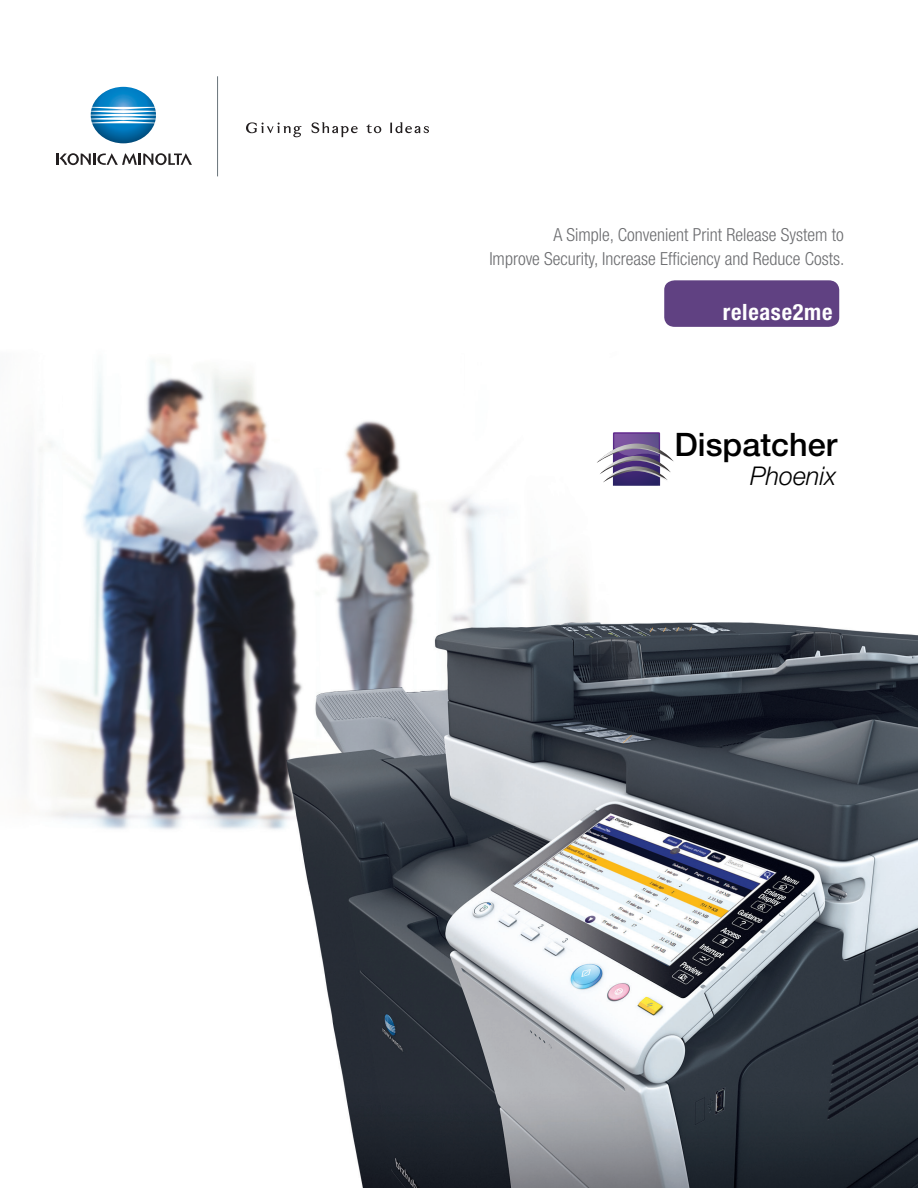
<style>
.page{position:relative;width:918px;height:1188px;background:#fff}
.page>*{position:absolute;margin:0;border:0;box-sizing:border-box;transform-origin:0 0}
.t1{font:500 32.4px "Helvetica Neue LT Std";color:#000}
.t2{font:italic 300 25.8px "Helvetica Neue LT Std";color:#000}
.t3{font:700 condensed 22.5px "Helvetica Neue";letter-spacing:.03em;color:#fff}
.t4{font:300 condensed 18px "Helvetica Neue";color:#6c6d70}
</style>
<div class="page">
<img style="left:56px;top:86px;width:862px;height:1102px">
<img style="left:91px;top:87px;width:65px;height:56px">
<svg style="left:57px;top:153px;width:135px;height:12px"></svg>
<svg style="left:312px;top:122px;width:46px;height:15px"></svg>
<svg style="left:390px;top:122px;width:39px;height:11px"></svg>
<svg style="left:246px;top:122px;width:55px;height:15px"></svg>
<svg style="left:366px;top:124px;width:15px;height:9px"></svg>
<hr style="left:217px;top:76px;width:1px;height:100px;background:#6a747b">
<svg style="left:597px;top:432px;width:78px;height:54px"></svg>
<div style="left:0;top:274px;width:429px;height:106px;background:#fff"></div>
<div style="left:0;top:323px;width:82px;height:564px;background:#fff"></div>
<div style="left:664px;top:280px;width:175px;height:47px;background:#604182;border-radius:10px"></div>
<p class="t4" style="left:553px;top:224px;width:292px">A Simple, Convenient Print Release System to</p>
<p class="t4" style="left:489px;top:248px;width:357px">Improve Security, Increase Efficiency and Reduce Costs.</p>
<p class="t3" style="left:723px;top:298px;width:111px">release2me</p>
<p class="t1" style="left:675px;top:425px;width:164px">Dispatcher</p>
<p class="t2" style="left:750px;top:460px;width:87px">Phoenix</p>
</div>
